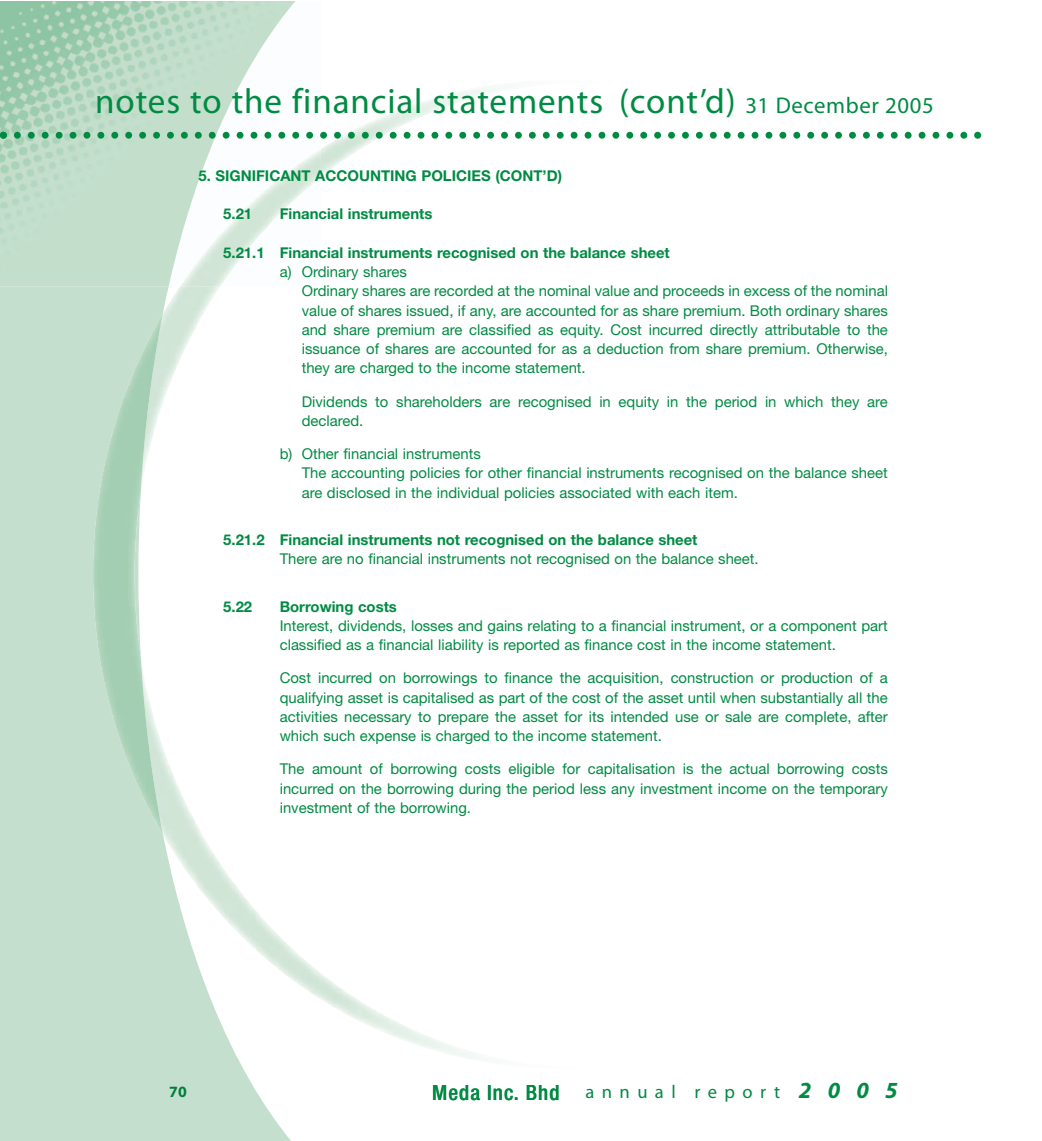
<style>
.page{position:relative;width:1042px;height:1141px;background:#fff}
.page>*{position:absolute;margin:0;border:0;box-sizing:border-box;transform-origin:0 0}
.t1{font:35px "Myriad";letter-spacing:.025em;color:#008b43}
.t2{font:18.55px "Myriad";color:#008b43}
.t3{font:700 15.75px "Myriad";color:#007e3d}
.t4{font:14.88px/19.2px "Helvetica Neue";color:#008b43}
.t5{font:700 14.88px "Helvetica Neue";color:#008b43}
.s1{font-size:22.75px}
.s2{font-family:"Helvetica Neue";font-weight:500;font-stretch:condensed;font-size:21px}
.s3{font-weight:700;font-style:italic;font-size:23.1px}
</style>
<div class="page">
<img style="left:323px;top:86px;width:280px;height:54px">
<svg style="left:0;top:286px;width:306px;height:855px;fill:#c4dfcd"></svg>
<img style="left:93px;top:313px;width:70px;height:522px">
<img style="left:0;top:2px;width:309px;height:284px">
<svg style="left:0;top:132px;width:981px;height:7px"></svg>
<h1 class="t1" style="left:95px;top:89px;width:840px">notes to the financial statements (cont’d) <span class="s1">31 December 2005</span></h1>
<p class="t5" style="left:198px;top:170px;width:365px">5. SIGNIFICANT ACCOUNTING POLICIES (CONT’D)</p>
<p class="t5" style="left:223px;top:209px;width:30px">5.21</p>
<p class="t5" style="left:280px;top:209px;width:154px">Financial instruments</p>
<p class="t5" style="left:223px;top:247px;width:448px">5.21.1 Financial instruments recognised on the balance sheet</p>
<p class="t4" style="left:302px;top:264px;width:588px;text-indent:-22px">a) Ordinary shares<br>Ordinary shares are recorded at the nominal value and proceeds in excess of the nominal value of shares issued, if any, are accounted for as share premium. Both ordinary shares and share premium are classified as equity. Cost incurred directly attributable to the issuance of shares are accounted for as a deduction from share premium. Otherwise, they are charged to the income statement.</p>
<p class="t4" style="left:302px;top:393px;width:588px">Dividends to shareholders are recognised in equity in the period in which they are declared.</p>
<p class="t4" style="left:302px;top:446px;width:588px;text-indent:-22px">b) Other financial instruments<br>The accounting policies for other financial instruments recognised on the balance sheet are disclosed in the individual policies associated with each item.</p>
<p class="t5" style="left:223px;top:534px;width:476px">5.21.2 Financial instruments not recognised on the balance sheet</p>
<p class="t4" style="left:280px;top:551px;width:480px">There are no financial instruments not recognised on the balance sheet.</p>
<p class="t5" style="left:223px;top:601px;width:30px">5.22</p>
<p class="t5" style="left:280px;top:601px;width:119px">Borrowing costs</p>
<p class="t4" style="left:280px;top:617px;width:609px">Interest, dividends, losses and gains relating to a financial instrument, or a component part classified as a financial liability is reported as finance cost in the income statement.</p>
<p class="t4" style="left:280px;top:670px;width:610px;text-align:justify">Cost incurred on borrowings to finance the acquisition, construction or production of a qualifying asset is capitalised as part of the cost of the asset until when substantially all the activities necessary to prepare the asset for its intended use or sale are complete, after which such expense is charged to the income statement.</p>
<p class="t4" style="left:280px;top:761px;width:610px;text-align:justify">The amount of borrowing costs eligible for capitalisation is the actual borrowing costs incurred on the borrowing during the period less any investment income on the temporary investment of the borrowing.</p>
<p class="t3" style="left:169px;top:1086px;width:19px">70</p>
<p class="t2" style="left:432px;top:1085px;width:467px"><span class="s2">Meda Inc. Bhd</span> annual report <span class="s3">2 0 0 5</span></p>
</div>
